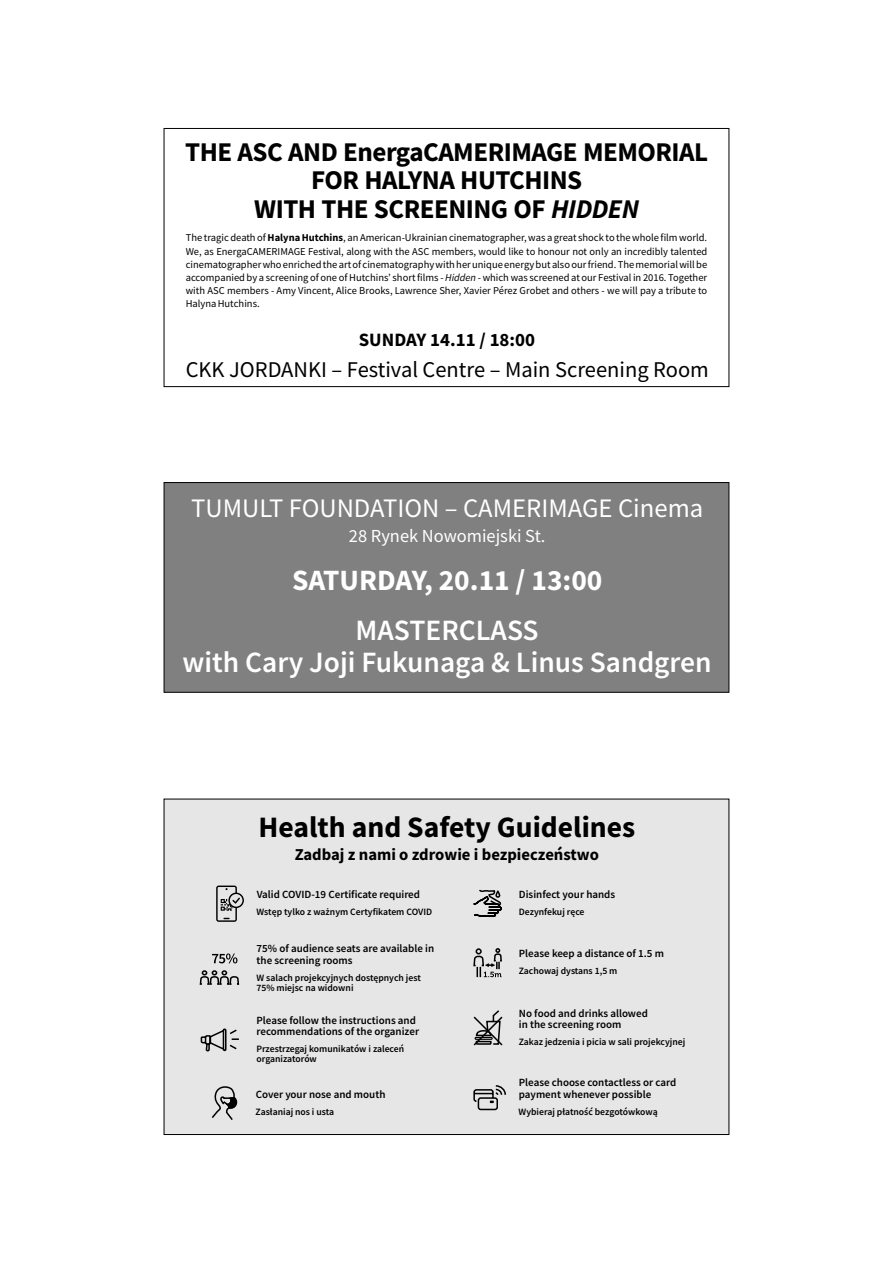
<style>
.page{position:relative;width:893px;height:1263px;background:#fff}
.page>*{position:absolute;margin:0;border:0;box-sizing:border-box;transform-origin:0 0}
.t1{font:700 29.7px "Source Sans Pro";color:#000}
.t2{font:29.4px/31.8px "Source Sans Pro";color:#fff;text-align:center}
.t3{font:700 29.4px "Source Sans Pro";color:#fff}
.t4{font:700 27px/28.7px "Source Sans Pro";letter-spacing:-.02em;color:#000;text-align:center}
.t5{font:26.7px "Source Sans Pro";color:#fff}
.t6{font:22.5px "Source Sans Pro";color:#000}
.t7{font:700 18.9px "Source Sans Pro";color:#000}
.t8{font:18.45px "Source Sans Pro";color:#fff}
.t9{font:700 16.65px "Source Sans Pro";color:#000}
.t10{font:10.95px/11.4px "Source Sans Pro";color:#000}
.t11{font:10.5px/13.2px "Source Sans Pro";color:#000;text-align:justify}
.t12{font:9.75px/10.1px "Source Sans Pro";color:#000}
.s1{font-style:italic}
.s2{font-weight:700}
</style>
<div class="page">
<svg style="left:164px;top:128px;width:565px;height:259px"></svg>
<div style="left:164px;top:482px;width:565px;height:211px;background:#808080"></div>
<div style="left:164px;top:799px;width:565px;height:336px;background:#e6e6e6"></div>
<svg style="left:473px;top:1084px;width:34px;height:27px"></svg>
<svg style="left:200px;top:1028px;width:40px;height:24px"></svg>
<svg style="left:472px;top:947px;width:31px;height:32px"></svg>
<svg style="left:211px;top:1084px;width:27px;height:38px"></svg>
<svg style="left:472px;top:889px;width:31px;height:29px"></svg>
<svg style="left:212px;top:953px;width:25px;height:10px"></svg>
<svg style="left:199px;top:969px;width:41px;height:16px"></svg>
<svg style="left:216px;top:885px;width:28px;height:37px"></svg>
<svg style="left:472px;top:1009px;width:32px;height:38px"></svg>
<h3 class="t4" style="left:185px;top:140px;width:525px">THE ASC AND EnergaCAMERIMAGE MEMORIAL<br>FOR HALYNA HUTCHINS<br>WITH THE SCREENING OF <span class="s1">HIDDEN</span></h3>
<p class="t11" style="left:186px;top:232px;width:523px">The tragic death of <span class="s2">Halyna Hutchins</span>, an American-Ukrainian cinematographer, was a great shock to the whole film world.<br>We, as EnergaCAMERIMAGE Festival, along with the ASC members, would like to honour not only an incredibly talented cinematographer who enriched the art of cinematography with her unique energy but also our friend. The memorial will be accompanied by a screening of one of Hutchins’ short films - <span class="s1">Hidden</span> - which was screened at our Festival in 2016. Together with ASC members - Amy Vincent, Alice Brooks, Lawrence Sher, Xavier Pérez Grobet and others - we will pay a tribute to Halyna Hutchins.</p>
<h3 class="t7" style="left:359px;top:332px;width:178px">SUNDAY 14.11 / 18:00</h3>
<h3 class="t6" style="left:186px;top:360px;width:525px">CKK JORDANKI – Festival Centre – Main Screening Room</h3>
<h3 class="t5" style="left:191px;top:497px;width:513px">TUMULT FOUNDATION – CAMERIMAGE Cinema</h3>
<h3 class="t8" style="left:349px;top:528px;width:198px">28 Rynek Nowomiejski St.</h3>
<h2 class="t3" style="left:292px;top:568px;width:312px">SATURDAY, 20.11 / 13:00</h2>
<h2 class="t2" style="left:182px;top:616px;width:531px">MASTERCLASS<br>with Cary Joji Fukunaga &amp; Linus Sandgren</h2>
<h1 class="t1" style="left:258px;top:815px;width:378px">Health and Safety Guidelines</h1>
<h3 class="t9" style="left:295px;top:847px;width:306px">Zadbaj z nami o zdrowie i bezpieczeństwo</h3>
<p class="t10" style="left:257px;top:890px;width:165px">Valid COVID-19 Certificate required</p>
<p class="t12" style="left:257px;top:907px;width:177px">Wstęp tylko z ważnym Certyfikatem COVID</p>
<p class="t10" style="left:257px;top:944px;width:179px">75% of audience seats are available in the screening rooms</p>
<p class="t12" style="left:256px;top:973px;width:166px">W salach projekcyjnych dostępnych jest<br>75% miejsc na widowni</p>
<p class="t10" style="left:257px;top:1015px;width:164px">Please follow the instructions and recommendations of the organizer</p>
<p class="t12" style="left:256px;top:1045px;width:149px">Przestrzegaj komunikatów i zaleceń organizatorów</p>
<p class="t10" style="left:256px;top:1089px;width:131px">Cover your nose and mouth</p>
<p class="t12" style="left:256px;top:1107px;width:80px">Zasłaniaj nos i usta</p>
<p class="t10" style="left:519px;top:890px;width:98px">Disinfect your hands</p>
<p class="t12" style="left:519px;top:908px;width:67px">Dezynfekuj ręce</p>
<p class="t10" style="left:519px;top:948px;width:147px">Please keep a distance of 1.5 m</p>
<p class="t12" style="left:519px;top:966px;width:100px">Zachowaj dystans 1,5 m</p>
<p class="t10" style="left:519px;top:1008px;width:131px">No food and drinks allowed in the screening room</p>
<p class="t12" style="left:519px;top:1037px;width:168px">Zakaz jedzenia i picia w sali projekcyjnej</p>
<p class="t10" style="left:519px;top:1078px;width:159px">Please choose contactless or card payment whenever possible</p>
<p class="t12" style="left:519px;top:1107px;width:141px">Wybieraj płatność bezgotówkową</p>
</div>
